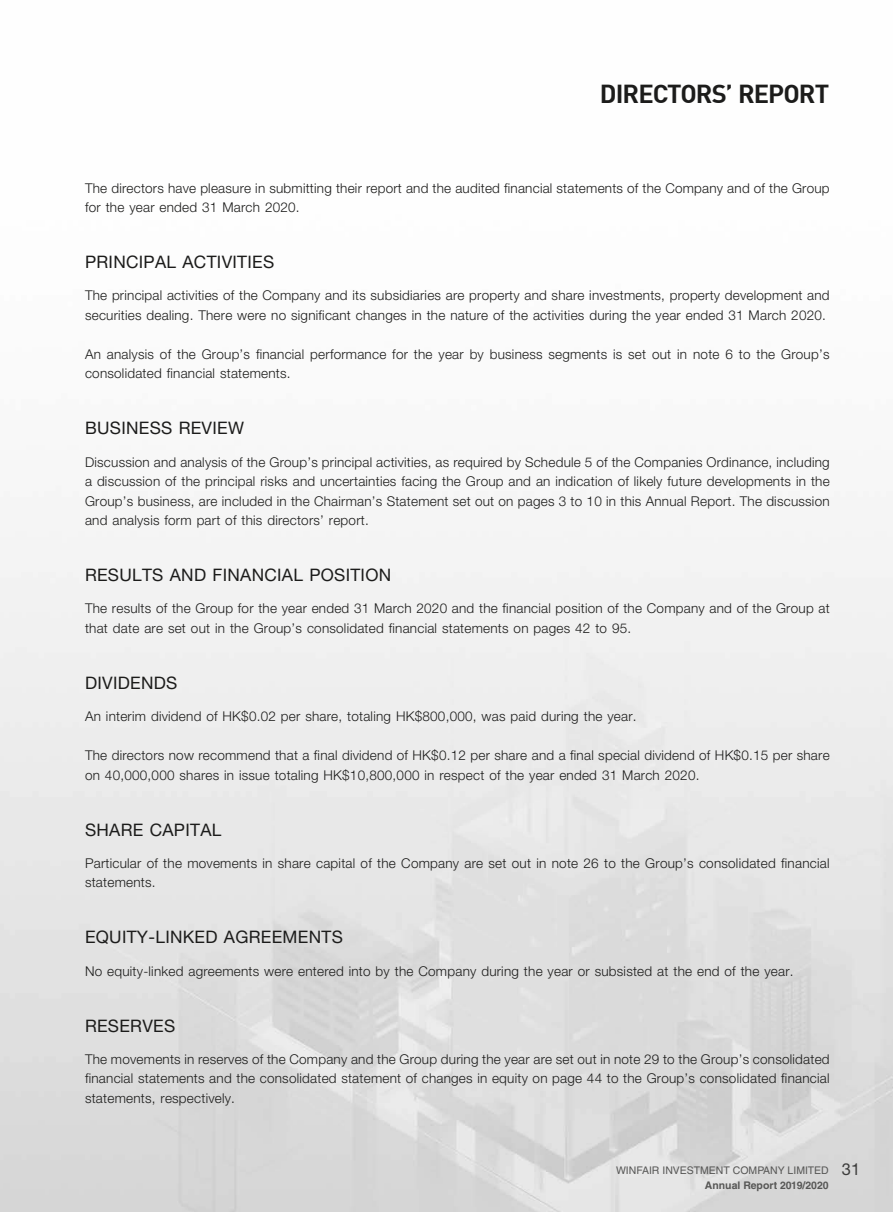
<style>
.page{position:relative;width:893px;height:1212px;background:#fff}
.page>*{position:absolute;margin:0;border:0;box-sizing:border-box;transform-origin:0 0}
.t1{font:700 25.5px "DIN";letter-spacing:-.035em;color:#1c1c1b}
.t2{font:17.25px "Helvetica Neue LT Std";letter-spacing:.015em;color:#1c1c1b}
.t3{font:300 13.5px/19.5px "Helvetica Neue LT Std";letter-spacing:.015em;color:#1c1c1b}
.t4{font:10.5px/14.9px "Helvetica LT Std";color:#575756}
.s1{font-family:"Helvetica Neue LT Std";font-size:16.5px;color:#3c3c3b}
.s2{font-weight:700}
</style>
<div class="page">
<h1 class="t1" style="left:600px;top:77px;width:231px">DIRECTORS’ REPORT</h1>
<p class="t3" style="left:85px;top:178px;width:746px">The directors have pleasure in submitting their report and the audited financial statements of the Company and of the Group for the year ended 31 March 2020.</p>
<p class="t2" style="left:85px;top:252px;width:191px">PRINCIPAL ACTIVITIES</p>
<p class="t3" style="left:85px;top:285px;width:746px">The principal activities of the Company and its subsidiaries are property and share investments, property development and securities dealing. There were no significant changes in the nature of the activities during the year ended 31 March 2020.</p>
<p class="t3" style="left:85px;top:344px;width:746px">An analysis of the Group’s financial performance for the year by business segments is set out in note 6 to the Group’s consolidated financial statements.</p>
<p class="t2" style="left:85px;top:418px;width:160px">BUSINESS REVIEW</p>
<p class="t3" style="left:85px;top:452px;width:746px;text-align:justify">Discussion and analysis of the Group’s principal activities, as required by Schedule 5 of the Companies Ordinance, including a discussion of the principal risks and uncertainties facing the Group and an indication of likely future developments in the Group’s business, are included in the Chairman’s Statement set out on pages 3 to 10 in this Annual Report. The discussion and analysis form part of this directors’ report.</p>
<p class="t2" style="left:85px;top:565px;width:308px">RESULTS AND FINANCIAL POSITION</p>
<p class="t3" style="left:85px;top:598px;width:746px">The results of the Group for the year ended 31 March 2020 and the financial position of the Company and of the Group at that date are set out in the Group’s consolidated financial statements on pages 42 to 95.</p>
<p class="t2" style="left:85px;top:672px;width:94px">DIVIDENDS</p>
<p class="t3" style="left:85px;top:706px;width:553px">An interim dividend of HK$0.02 per share, totaling HK$800,000, was paid during the year.</p>
<p class="t3" style="left:85px;top:745px;width:746px">The directors now recommend that a final dividend of HK$0.12 per share and a final special dividend of HK$0.15 per share on 40,000,000 shares in issue totaling HK$10,800,000 in respect of the year ended 31 March 2020.</p>
<p class="t2" style="left:85px;top:819px;width:138px">SHARE CAPITAL</p>
<p class="t3" style="left:85px;top:853px;width:746px">Particular of the movements in share capital of the Company are set out in note 26 to the Group’s consolidated financial statements.</p>
<p class="t2" style="left:85px;top:927px;width:259px">EQUITY-LINKED AGREEMENTS</p>
<p class="t3" style="left:85px;top:961px;width:710px">No equity-linked agreements were entered into by the Company during the year or subsisted at the end of the year.</p>
<p class="t2" style="left:85px;top:1015px;width:92px">RESERVES</p>
<p class="t3" style="left:85px;top:1049px;width:746px;text-align:justify">The movements in reserves of the Company and the Group during the year are set out in note 29 to the Group’s consolidated financial statements and the consolidated statement of changes in equity on page 44 to the Group’s consolidated financial statements, respectively.</p>
<p class="t4" style="left:705px;top:1163px;width:157px;text-indent:-89px">WINFAIR INVESTMENT COMPANY LIMITED <span class="s1">31<br></span><span class="s2">Annual Report 2019/2020</span></p>
</div>
